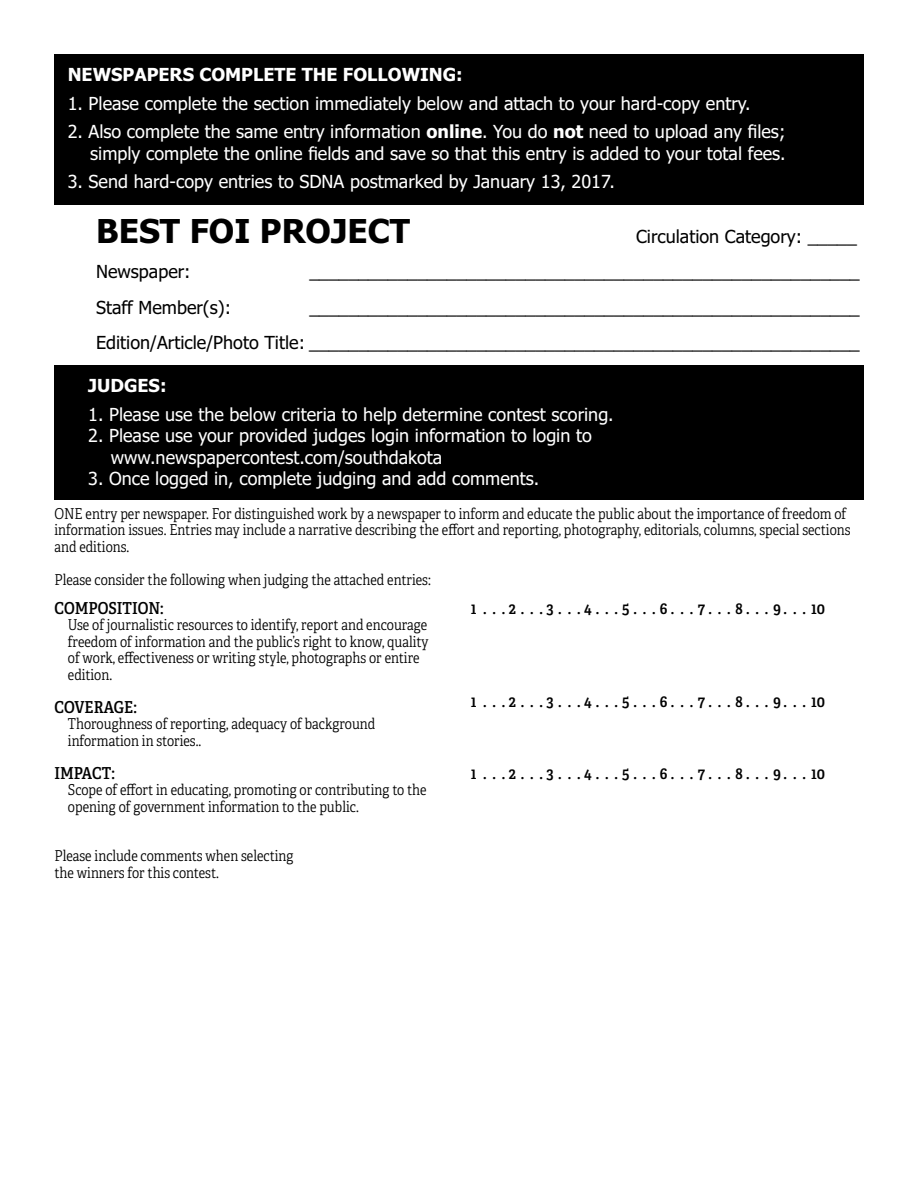
<style>
.page{position:relative;width:918px;height:1188px;background:#fff}
.page>*{position:absolute;margin:0;border:0;box-sizing:border-box;transform-origin:0 0}
.t1{font:700 33px "Tahoma";color:#000}
.t2{font:18px/21.6px "Tahoma";color:#fff;text-align:right}
.t3{font:18px/35.1px "Tahoma";color:#000;text-align:right}
.t4{font:700 18px "Tahoma";color:#fff}
.t5{font:16.5px "Adelle Condensed Sb";color:#000}
.t6{font:15px/16.5px "Adelle Condensed Lt";color:#000}
.s1{font-weight:700}
</style>
<div class="page">
<div style="left:54px;top:54px;width:810px;height:150px;background:#000"></div>
<div style="left:54px;top:365px;width:810px;height:135px;background:#000"></div>
<p class="t4" style="left:68px;top:68px;width:397px">NEWSPAPERS COMPLETE THE FOLLOWING:</p>
<p class="t2" style="left:68px;top:94px;width:685px">1. Please complete the section immediately below and attach to your hard-copy entry.</p>
<p class="t2" style="left:68px;top:122px;width:720px">2. Also complete the same entry information <span class="s1">online</span>. You do <span class="s1">not</span> need to upload any files; simply complete the online fields and save so that this entry is added to your total fees.</p>
<p class="t2" style="left:68px;top:172px;width:549px">3. Send hard-copy entries to SDNA postmarked by January 13, 2017.</p>
<h1 class="t1" style="left:96px;top:219px;width:315px">BEST FOI PROJECT</h1>
<p class="t3" style="left:636px;top:221px;width:222px">Circulation Category: _____</p>
<p class="t3" style="left:96px;top:256px;width:96px">Newspaper:</p>
<p class="t3" style="left:309px;top:256px;width:552px">________________________________________________________</p>
<p class="t3" style="left:96px;top:291px;width:137px">Staff Member(s):</p>
<p class="t3" style="left:96px;top:291px;width:765px">________________________________________________________<br>Edition/Article/Photo Title: ________________________________________________________</p>
<p class="t4" style="left:88px;top:379px;width:80px">JUDGES:</p>
<p class="t2" style="left:88px;top:405px;width:527px">1. Please use the below criteria to help determine contest scoring.</p>
<p class="t2" style="left:111px;top:426px;width:483px;text-align:left;text-indent:-23px">2. Please use your provided judges login information to login to www.newspapercontest.com/southdakota</p>
<p class="t2" style="left:88px;top:470px;width:453px">3. Once logged in, complete judging and add comments.</p>
<p class="t6" style="left:54px;top:507px;width:798px">ONE entry per newspaper. For distinguished work by a newspaper to inform and educate the public about the importance of freedom of information issues. Entries may include a narrative describing the effort and reporting, photography, editorials, columns, special sections and editions.</p>
<p class="t6" style="left:54px;top:573px;width:378px">Please consider the following when judging the attached entries:</p>
<p class="t5" style="left:54px;top:602px;width:111px">COMPOSITION:</p>
<p class="t6" style="left:68px;top:618px;width:362px">Use of journalistic resources to identify, report and encourage freedom of information and the public’s right to know, quality of work, effectiveness or writing style, photographs or entire edition.</p>
<p class="t5" style="left:54px;top:701px;width:84px">COVERAGE:</p>
<p class="t6" style="left:68px;top:717px;width:309px">Thoroughness of reporting, adequacy of background information in stories..</p>
<p class="t5" style="left:54px;top:767px;width:62px">IMPACT:</p>
<p class="t6" style="left:68px;top:783px;width:360px">Scope of effort in educating, promoting or contributing to the opening of government information to the public.</p>
<p class="t6" style="left:54px;top:849px;width:241px">Please include comments when selecting the winners for this contest.</p>
<p class="t5" style="left:471px;top:602px;width:356px">1 . . . 2 . . . 3 . . . 4 . . . 5 . . . 6 . . . 7 . . . 8 . . . 9. . . 10</p>
<p class="t5" style="left:471px;top:695px;width:356px">1 . . . 2 . . . 3 . . . 4 . . . 5 . . . 6 . . . 7 . . . 8 . . . 9. . . 10</p>
<p class="t5" style="left:471px;top:767px;width:356px">1 . . . 2 . . . 3 . . . 4 . . . 5 . . . 6 . . . 7 . . . 8 . . . 9. . . 10</p>
</div>
